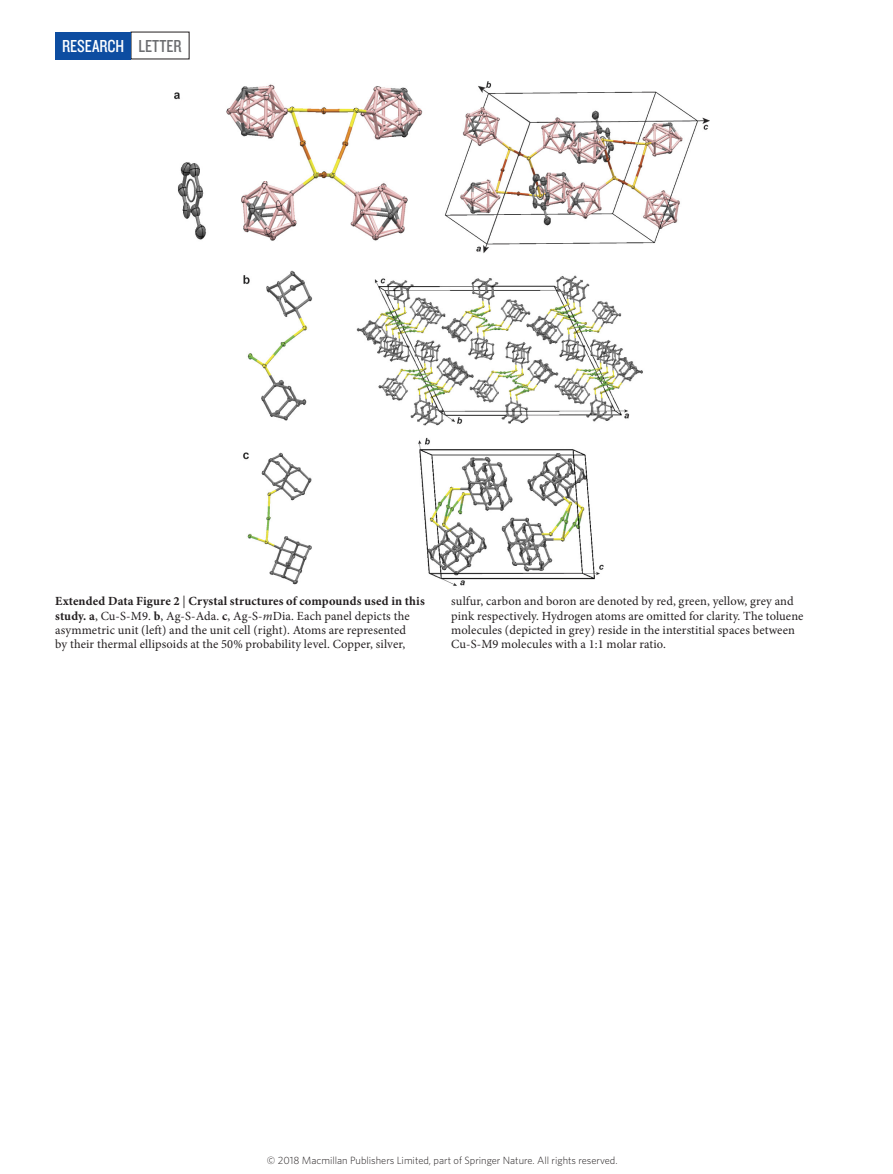
<style>
.page{position:relative;width:893px;height:1174px;background:#fff}
.page>*{position:absolute;margin:0;border:0;box-sizing:border-box;transform-origin:0 0}
.t1{font:18px "Knockout 29 Junior Ltweight";color:#fff}
.t2{font:12.45px/14.2px "Minion Pro";letter-spacing:.01em;color:#231f20}
.t3{font:300 10.5px "Whitney";color:#231f20}
.s1{color:#6c6d70}
.s2{font-weight:700}
.s3{font-style:italic}
</style>
<div class="page">
<div style="left:55px;top:32px;width:76px;height:27px;background:#0d4da1"></div>
<img style="left:175px;top:81px;width:535px;height:505px">
<h1 class="t1" style="left:62px;top:34px;width:121px">RESEARCH <span class="s1">LETTER</span></h1>
<p class="t2" style="left:55px;top:594px;width:371px"><span class="s2">Extended Data Figure 2</span> | <span class="s2">Crystal structures of compounds used in this study. a</span>, Cu-S-M9. <span class="s2">b</span>, Ag-S-Ada. <span class="s2">c</span>, Ag-S-<span class="s3">m</span>Dia. Each panel depicts the asymmetric unit (left) and the unit cell (right). Atoms are represented<br>by their thermal ellipsoids at the 50% probability level. Copper, silver,</p>
<p class="t2" style="left:451px;top:594px;width:354px">sulfur, carbon and boron are denoted by red, green, yellow, grey and pink respectively. Hydrogen atoms are omitted for clarity. The toluene molecules (depicted in grey) reside in the interstitial spaces between Cu-S-M9 molecules with a 1:1 molar ratio.</p>
<p class="t3" style="left:267px;top:1153px;width:352px">© 2018 Macmillan Publishers Limited, part of Springer Nature. All rights reserved.</p>
</div>
